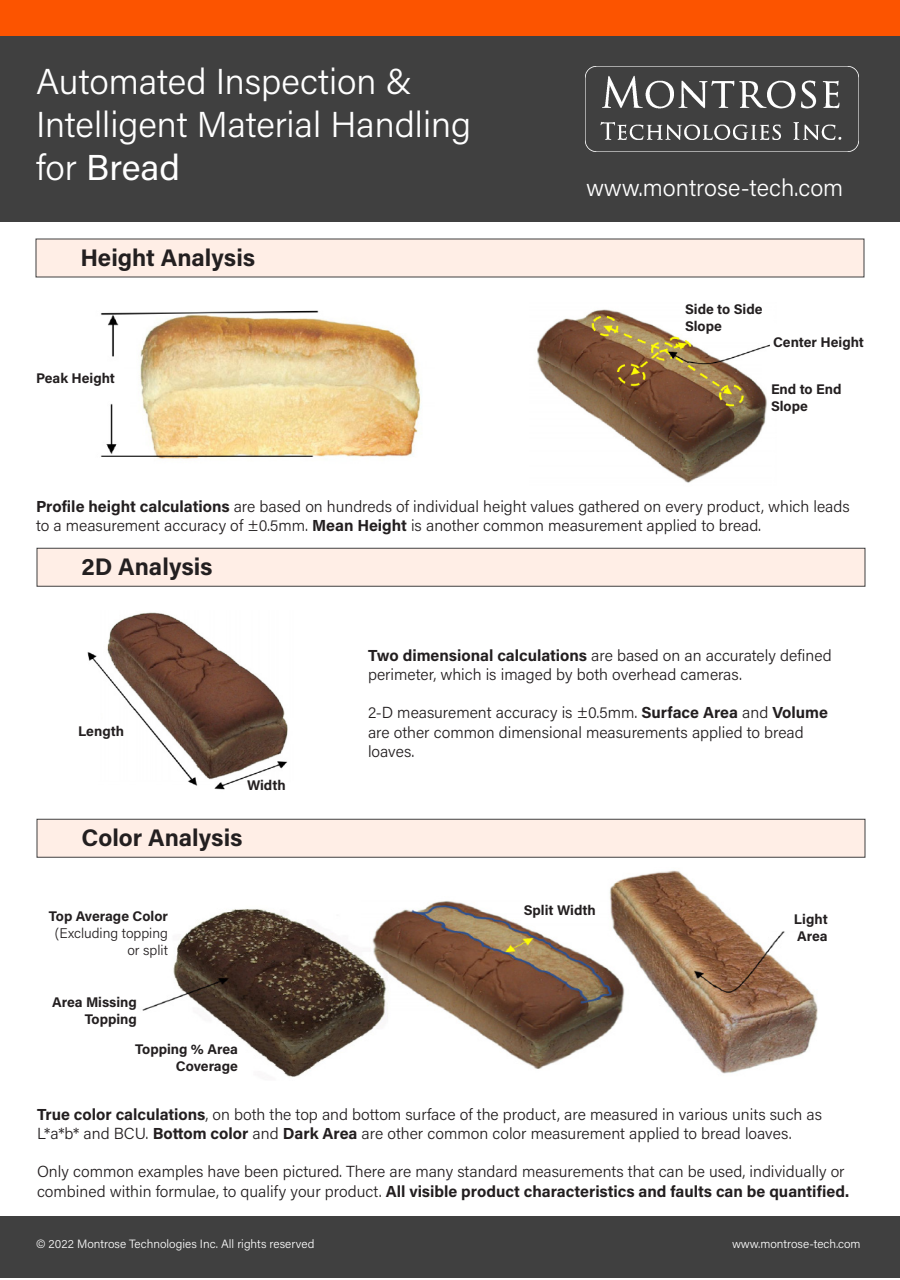
<style>
.page{position:relative;width:900px;height:1280px;background:#fff}
.page>*{position:absolute;margin:0;border:0;box-sizing:border-box;transform-origin:0 0}
.t1{font:300 36px/43.2px "Acumin Pro";color:#fff}
.t2{font:700 24px "Acumin Pro";color:#231f20}
.t3{font:300 24px "Acumin Pro";color:#fff}
.t4{font:300 16px/19.2px "Acumin Pro";color:#231f20}
.t5{font:700 14px/16.8px "Acumin Pro";color:#231f20}
.t6{font:300 14px/16.8px "Acumin Pro";color:#231f20;text-align:right}
.t7{font:300 12px "Acumin Pro";color:#fff}
.s1{font-weight:400}
.s2{font-weight:700}
</style>
<div class="page">
<div style="left:0;top:0;width:900px;height:36px;background:#fc5400"></div>
<div style="left:0;top:36px;width:900px;height:186px;background:#404040"></div>
<img style="left:585px;top:67px;width:274px;height:85px">
<div style="left:0;top:1216px;width:900px;height:62px;background:#404040"></div>
<img style="left:100px;top:310px;width:321px;height:149px">
<img style="left:537px;top:309px;width:233px;height:174px">
<img style="left:87px;top:612px;width:201px;height:178px">
<img style="left:142px;top:870px;width:676px;height:207px">
<div style="left:35px;top:238px;width:829px;height:40px;background:#ffeee6"></div>
<div style="left:36px;top:548px;width:830px;height:39px;background:#ffeee6;border:1px solid #404040"></div>
<div style="left:36px;top:819px;width:830px;height:39px;background:#ffeee6;border:1px solid #404040"></div>
<p class="t1" style="left:36px;top:58px;width:437px">Automated Inspection &amp;<br>Intelligent Material Handling for <span class="s1">Bread</span></p>
<p class="t2" style="left:80px;top:241px;width:176px">Height Analysis</p>
<p class="t5" style="left:36px;top:369px;width:81px">Peak Height</p>
<p class="t3" style="left:586px;top:171px;width:259px">www.montrose-tech.com</p>
<p class="t5" style="left:685px;top:300px;width:79px">Side to Side<br>Slope</p>
<p class="t5" style="left:773px;top:333px;width:92px">Center Height</p>
<p class="t5" style="left:771px;top:380px;width:72px">End to End<br>Slope</p>
<p class="t4" style="left:36px;top:496px;width:815px"><span class="s2">Profile height calculations</span> are based on hundreds of individual height values gathered on every product, which leads to a measurement accuracy of ±0.5mm. <span class="s2">Mean Height</span> is another common measurement applied to bread.</p>
<p class="t2" style="left:82px;top:550px;width:133px">2D Analysis</p>
<p class="t5" style="left:78px;top:722px;width:47px">Length</p>
<p class="t5" style="left:247px;top:776px;width:40px">Width</p>
<p class="t2" style="left:82px;top:821px;width:162px">Color Analysis</p>
<p class="t5" style="left:49px;top:907px;width:121px">Top Average Color</p>
<p class="t6" style="left:55px;top:924px;width:115px">(Excluding topping or split</p>
<p class="t5" style="left:52px;top:993px;width:86px;text-align:right">Area Missing<br>Topping</p>
<p class="t5" style="left:135px;top:1040px;width:104px;text-align:right">Topping % Area<br>Coverage</p>
<p class="t4" style="left:368px;top:645px;width:465px"><span class="s2">Two dimensional calculations</span> are based on an accurately defined perimeter, which is imaged by both overhead cameras.</p>
<p class="t4" style="left:368px;top:703px;width:461px">2-D measurement accuracy is ±0.5mm. <span class="s2">Surface Area</span> and <span class="s2">Volume </span>are other common dimensional measurements applied to bread loaves.</p>
<p class="t5" style="left:524px;top:901px;width:73px">Split Width</p>
<p class="t5" style="left:794px;top:910px;width:35px">Light<br>Area</p>
<p class="t4" style="left:37px;top:1104px;width:787px"><span class="s2">True color calculations</span>, on both the top and bottom surface of the product, are measured in various units such as<br>L*a*b* and BCU. <span class="s2">Bottom color</span> and <span class="s2">Dark Area</span> are other common color measurement applied to bread loaves.</p>
<p class="t4" style="left:37px;top:1162px;width:814px">Only common examples have been pictured. There are many standard measurements that can be used, individually or combined within formulae, to qualify your product. <span class="s2">All visible product characteristics and faults can be quantified.</span></p>
<p class="t7" style="left:36px;top:1235px;width:280px">© 2022 Montrose Technologies Inc. All rights reserved</p>
<p class="t7" style="left:732px;top:1235px;width:130px">www.montrose-tech.com</p>
</div>
